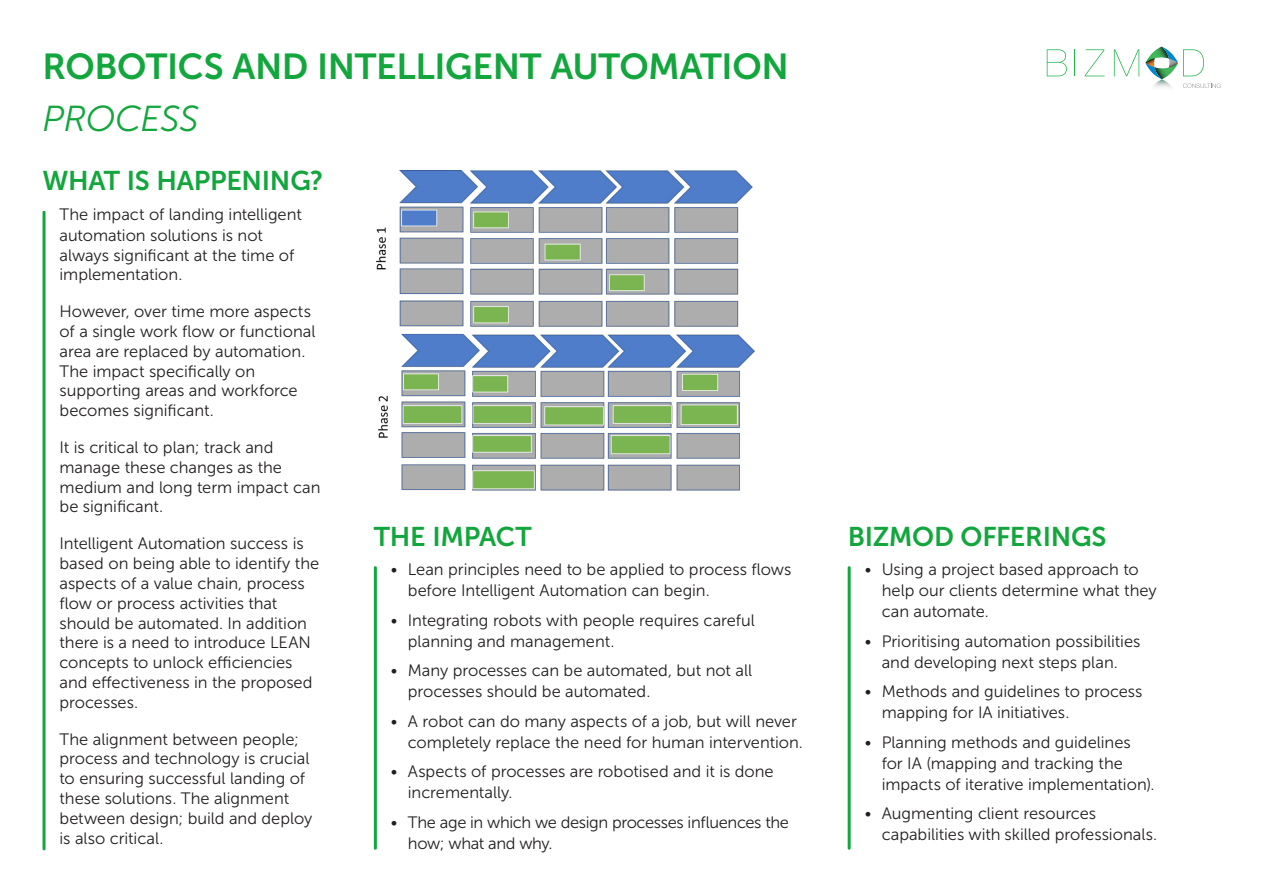
<style>
.page{position:relative;width:1263px;height:893px;background:#fff}
.page>*{position:absolute;margin:0;border:0;box-sizing:border-box;transform-origin:0 0}
.t1{font:36px "Museo Sans 700";letter-spacing:-.01em;color:#12a63d}
.t2{font:italic 36px "Museo Sans 300";letter-spacing:-.015em;color:#12a63d}
.t3{font:27px "Museo Sans 700";letter-spacing:-.01em;color:#12a63d}
.t4{font:16.5px/19.8px "Museo Sans 300";color:#231f20}
.t5{font:16.5px/21px "Museo Sans 300";letter-spacing:-.02em;color:#231f20}
</style>
<div class="page">
<svg style="left:1047px;top:49px;width:20px;height:27px"></svg>
<svg style="left:1074px;top:49px;width:1px;height:27px"></svg>
<svg style="left:1085px;top:49px;width:19px;height:27px"></svg>
<svg style="left:1114px;top:49px;width:25px;height:27px"></svg>
<svg style="left:1145px;top:47px;width:75px;height:41px"></svg>
<hr style="left:43px;top:212px;width:3px;height:637px;background:#12a63d">
<hr style="left:374px;top:568px;width:3px;height:280px;background:#12a63d">
<hr style="left:848px;top:568px;width:3px;height:280px;background:#12a63d">
<img style="left:376px;top:170px;width:378px;height:321px">
<p class="t1" style="left:43px;top:46px;width:748px">ROBOTICS AND INTELLIGENT AUTOMATION</p>
<p class="t2" style="left:43px;top:99px;width:158px">PROCESS</p>
<p class="t3" style="left:43px;top:166px;width:282px">WHAT IS HAPPENING?</p>
<p class="t4" style="left:60px;top:204px;width:244px;line-height:20.2px">The impact of landing intelligent automation solutions is not always significant at the time of implementation.</p>
<p class="t4" style="left:60px;top:302px;width:257px">However, over time more aspects of a single work flow or functional area are replaced by automation.<br>The impact specifically on supporting areas and workforce becomes significant.</p>
<p class="t4" style="left:60px;top:438px;width:262px">It is critical to plan; track and manage these changes as the medium and long term impact can be significant.</p>
<p class="t4" style="left:60px;top:534px;width:261px">Intelligent Automation success is based on being able to identify the aspects of a value chain, process flow or process activities that should be automated. In addition there is a need to introduce LEAN concepts to unlock efficiencies and effectiveness in the proposed processes.</p>
<p class="t4" style="left:60px;top:729px;width:254px">The alignment between people; process and technology is crucial to ensuring successful landing of these solutions. The alignment between design; build and deploy is also critical.</p>
<p class="t3" style="left:374px;top:521px;width:159px">THE IMPACT</p>
<p class="t4" style="left:408px;top:559px;width:385px;line-height:21px;text-indent:-17px">• Lean principles need to be applied to process flows before Intelligent Automation can begin.</p>
<p class="t4" style="left:408px;top:610px;width:349px;line-height:21px;text-indent:-17px">• Integrating robots with people requires careful planning and management.</p>
<p class="t4" style="left:408px;top:660px;width:346px;line-height:21px;text-indent:-17px">• Many processes can be automated, but not all processes should be automated.</p>
<p class="t4" style="left:408px;top:711px;width:397px;line-height:21px;text-indent:-17px">• A robot can do many aspects of a job, but will never completely replace the need for human intervention.</p>
<p class="t4" style="left:408px;top:761px;width:367px;line-height:21px;text-indent:-17px">• Aspects of processes are robotised and it is done incrementally.</p>
<p class="t5" style="left:408px;top:812px;width:383px;text-indent:-17px">• The age in which we design processes influences the how; what and why.</p>
<p class="t3" style="left:848px;top:521px;width:260px">BIZMOD OFFERINGS</p>
<p class="t4" style="left:882px;top:559px;width:276px;line-height:21px;text-indent:-17px">• Using a project based approach to help our clients determine what they can automate.</p>
<p class="t4" style="left:865px;top:631px;width:277px;line-height:21px;text-align:center">• Prioritising automation possibilities and developing next steps plan.</p>
<p class="t4" style="left:882px;top:681px;width:262px;line-height:21px;text-indent:-17px">• Methods and guidelines to process mapping for IA initiatives.</p>
<p class="t4" style="left:882px;top:732px;width:275px;line-height:21px;text-indent:-17px">• Planning methods and guidelines for IA (mapping and tracking the impacts of iterative implementation).</p>
<p class="t4" style="left:882px;top:803px;width:277px;line-height:21px;text-indent:-17px">• Augmenting client resources capabilities with skilled professionals.</p>
</div>
